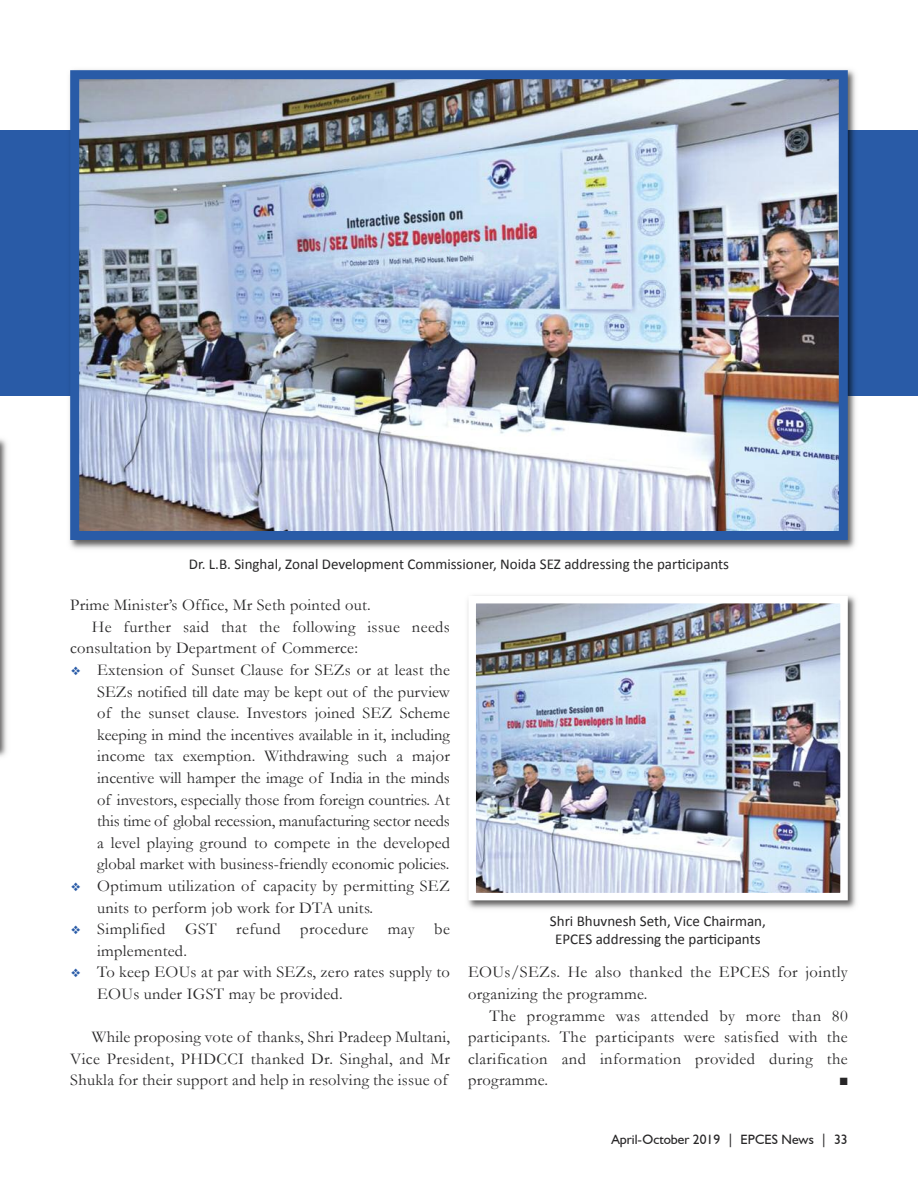
<style>
.page{position:relative;width:918px;height:1188px;background:#fff}
.page>*{position:absolute;margin:0;border:0;box-sizing:border-box;transform-origin:0 0}
.t1{font:16.5px/21.6px "Garamond";letter-spacing:.015em;color:#272627}
.t2{font:15px/18px "Calibri";color:#272627;text-align:center}
.t3{font:13.5px "Humanist 521 BT";color:#272627}
.t4{font:10.5px "Zapf Dingbats";color:#272627}
.s1{color:#295ba7}
</style>
<div class="page">
<div style="left:0;top:130px;width:918px;height:266px;background:#295ba7"></div>
<img style="left:69px;top:69px;width:787px;height:480px">
<img style="left:80px;top:80px;width:758px;height:450px">
<div style="left:70px;top:70px;width:778px;height:470px;border:9px solid #295ba7"></div>
<img style="left:0;top:438px;width:7px;height:319px">
<img style="left:467px;top:595px;width:389px;height:314px">
<img style="left:477px;top:605px;width:362px;height:286px">
<div style="left:468px;top:596px;width:380px;height:304px;border:8px solid #fff"></div>
<p class="t2" style="left:189px;top:556px;width:542px">Dr. L.B. Singhal, Zonal Development Commissioner, Noida SEZ addressing the participants</p>
<p class="t1" style="left:70px;top:594px;width:302px">Prime Minister’s Office, Mr Seth pointed out.</p>
<p class="t1" style="left:92px;top:616px;width:360px">He further said that the following issue needs</p>
<p class="t1" style="left:70px;top:638px;width:289px">consultation by Department of Commerce:</p>
<p class="t1" style="left:97px;top:659px;width:354px;text-align:justify;text-indent:-26px"><span class="s1">❖</span> Extension of Sunset Clause for SEZs or at least the SEZs notified till date may be kept out of the purview of the sunset clause. Investors joined SEZ Scheme keeping in mind the incentives available in it, including income tax exemption. Withdrawing such a major incentive will hamper the image of India in the minds of investors, especially those from foreign countries. At this time of global recession, manufacturing sector needs a level playing ground to compete in the developed global market with business-friendly economic policies.</p>
<p class="t1" style="left:97px;top:875px;width:354px;text-indent:-26px"><span class="s1">❖</span> Optimum utilization of capacity by permitting SEZ units to perform job work for DTA units.</p>
<p class="t1" style="left:97px;top:918px;width:354px;text-indent:-26px"><span class="s1">❖</span> Simplified GST refund procedure may be implemented.</p>
<p class="t1" style="left:97px;top:962px;width:354px;text-indent:-26px"><span class="s1">❖</span> To keep EOUs at par with SEZs, zero rates supply to<br>EOUs under IGST may be provided.</p>
<p class="t1" style="left:70px;top:1026px;width:381px;text-align:justify;text-indent:22px">While proposing vote of thanks, Shri Pradeep Multani, Vice President, PHDCCI thanked Dr. Singhal, and Mr Shukla for their support and help in resolving the issue of</p>
<p class="t2" style="left:550px;top:913px;width:218px">Shri Bhuvnesh Seth, Vice Chairman,<br>EPCES addressing the participants</p>
<p class="t1" style="left:468px;top:962px;width:381px">EOUs/SEZs. He also thanked the EPCES for jointly organizing the programme.</p>
<p class="t1" style="left:468px;top:1005px;width:381px;text-align:justify;text-indent:22px">The programme was attended by more than 80 participants. The participants were satisfied with the clarification and information provided during the programme.</p>
<p class="t4" style="left:840px;top:1076px;width:9px">■</p>
<p class="t3" style="left:611px;top:1131px;width:238px">April-October 2019 | EPCES News | 33</p>
</div>
